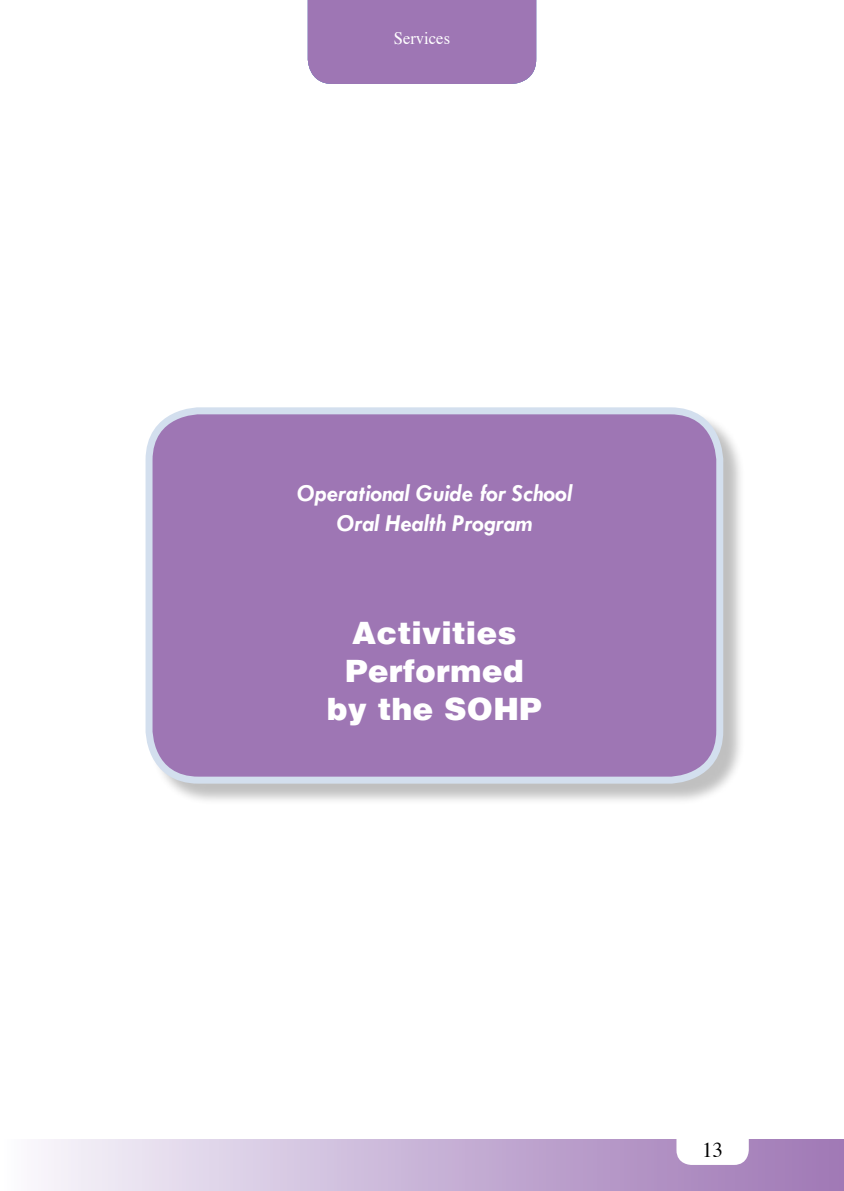
<style>
.page{position:relative;width:844px;height:1191px;background:#fff}
.page>*{position:absolute;margin:0;border:0;box-sizing:border-box;transform-origin:0 0}
.t1{font:900 31.5px/37.8px "Helvetica";color:#fff;text-align:center}
.t2{font:italic 700 24.5px/29.4px "Tw Cen";color:#fff;text-align:center}
.t3{font:21px "Times";color:#000}
.t4{font:17.5px "Times";color:#fff;scale:.95 1}
</style>
<div class="page">
<div style="left:0;top:1139px;width:843px;height:52px;background:linear-gradient(to right,#f8f8fc,#9d75b4)"></div>
<div style="left:676px;top:1107px;width:72px;height:58px;background:#fff;border-radius:15px"></div>
<svg style="left:0;top:1139px;width:1px;height:52px"></svg>
<div style="left:308px;top:0;width:228px;height:84px;background:#9e76b4"></div>
<div style="left:148px;top:410px;width:604px;height:403px;background:#000;opacity:.25"></div>
<div style="left:149px;top:411px;width:570px;height:369px;background:#9e76b4;border-radius:50px"></div>
<div style="left:145px;top:407px;width:578px;height:376px;border:7px solid #d3dfee;border-radius:50px"></div>
<p class="t4" style="left:393px;top:22px;width:61px">Services</p>
<p class="t2" style="left:296px;top:478px;width:277px">Operational Guide for School<br>Oral Health Program</p>
<p class="t1" style="left:326px;top:614px;width:217px">Activities<br>Performed by the SOHP</p>
<p class="t3" style="left:702px;top:1130px;width:22px">13</p>
</div>
